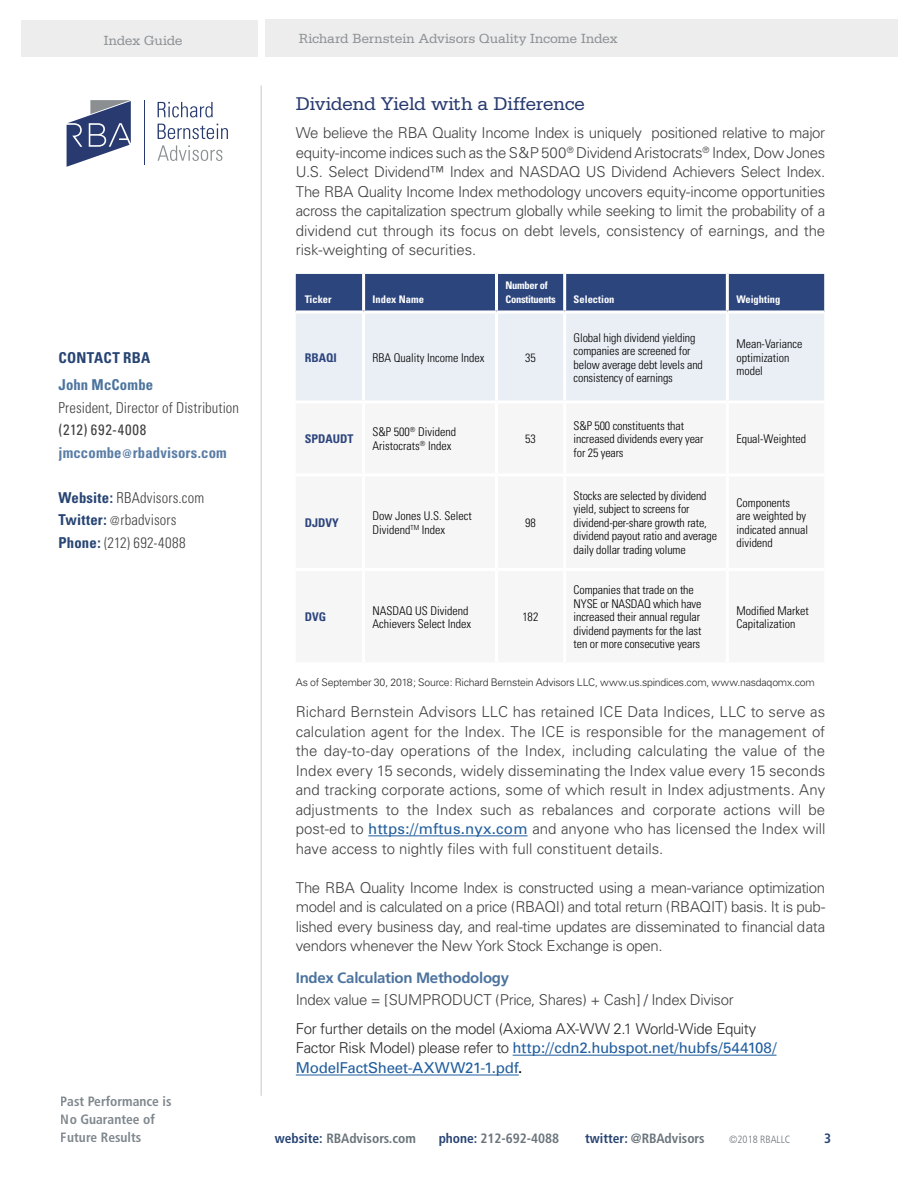
<style>
.page{position:relative;width:918px;height:1188px;background:#fff}
.page>*{position:absolute;margin:0;border:0;box-sizing:border-box;transform-origin:0 0}
.t1{font:19.5px "Serifa";letter-spacing:-.02em;color:#283a6f}
.t2{font:300 15px/19.5px "Univers";letter-spacing:-.01em;color:#414042;text-align:justify}
.t3{font:300 15px/19.5px "Univers";letter-spacing:-.025em;color:#292829}
.t4{font:300 condensed 15px/22.5px "Univers";letter-spacing:.01em;color:#414042}
.t5{font:700 condensed 15px/22.5px "Univers";letter-spacing:.01em;color:#5a7da6}
.t6{font:700 15px "Frutiger";letter-spacing:-.02em;color:#4c739e}
.t7{font:700 condensed 15px "Univers";letter-spacing:.015em;color:#4c739e}
.t8{font:700 condensed 15px "Univers";letter-spacing:.015em;color:#274473}
.t9{font:13.95px "Serifa";letter-spacing:-.015em;color:#8e9294}
.t10{font:700 condensed 13.5px/18px "Frutiger";color:#6a747b}
.t11{font:700 condensed 13.5px "Frutiger";color:#274473}
.t12{font:300 condensed 12px/13.5px "Univers";letter-spacing:-.01em;color:#000}
.t13{font:700 condensed 12px "Univers";color:#2d457d}
.t14{font:300 10.5px "Univers";letter-spacing:-.02em;color:#292829}
.t15{font:700 condensed 10.5px "Univers";color:#fff}
.t16{font:700 condensed 10.5px/13.5px "Univers";letter-spacing:-.025em;color:#fff}
.t17{font:300 condensed 10.5px "Frutiger";color:#6a747b}
.s1{font-weight:400;color:#414042}
.s2{font-size:12px}
.s3{font-weight:700;color:#274473}
.s4{font-weight:400;color:#215e9e}
.s5{font-weight:400;color:#000}
.s6{color:#274473}
</style>
<div class="page">
<div style="left:266px;top:20px;width:632px;height:37px;background:#ededee"></div>
<div style="left:22px;top:20px;width:236px;height:37px;background:#ededee"></div>
<svg style="left:67px;top:100px;width:64px;height:67px"></svg>
<svg style="left:158px;top:145px;width:64px;height:16px"></svg>
<hr style="left:144px;top:100px;width:1px;height:65px;background:#283a6f">
<svg style="left:158px;top:102px;width:55px;height:15px"></svg>
<svg style="left:158px;top:124px;width:70px;height:15px"></svg>
<hr style="left:261px;top:86px;width:1px;height:1010px;background:#c7c8ca">
<hr style="left:296px;top:1075px;width:223px;height:1px;background:#215e9e">
<hr style="left:513px;top:1055px;width:264px;height:1px;background:#215e9e">
<hr style="left:368px;top:835px;width:160px;height:1px;background:#215e9e">
<div style="left:296px;top:274px;width:528px;height:36px;background:#2d457d"></div>
<div style="left:296px;top:314px;width:528px;height:86px;background:#eaeff6"></div>
<hr style="left:362px;top:274px;width:3px;height:36px;background:#fff">
<hr style="left:495px;top:274px;width:3px;height:36px;background:#fff">
<hr style="left:563px;top:274px;width:3px;height:36px;background:#fff">
<hr style="left:726px;top:274px;width:3px;height:36px;background:#fff">
<svg style="left:296px;top:310px;width:68px;height:4px"></svg>
<svg style="left:364px;top:310px;width:132px;height:4px"></svg>
<hr style="left:362px;top:314px;width:3px;height:86px;background:#fff">
<svg style="left:496px;top:310px;width:69px;height:4px"></svg>
<hr style="left:495px;top:314px;width:3px;height:86px;background:#fff">
<svg style="left:565px;top:310px;width:162px;height:4px"></svg>
<hr style="left:563px;top:314px;width:3px;height:86px;background:#fff">
<svg style="left:727px;top:310px;width:97px;height:4px"></svg>
<hr style="left:726px;top:314px;width:3px;height:86px;background:#fff">
<p class="t9" style="left:104px;top:32px;width:80px">Index Guide</p>
<p class="t9" style="left:299px;top:31px;width:320px">Richard Bernstein Advisors Quality Income Index</p>
<h1 class="t1" style="left:296px;top:93px;width:291px">Dividend Yield with a Difference</h1>
<p class="t2" style="left:296px;top:123px;width:531px">We believe the RBA Quality Income Index is uniquely positioned relative to major equity-income indices such as the S&amp;P 500<sup>®</sup> Dividend Aristocrats<sup>®</sup> Index, Dow Jones U.S. Select Dividend™ Index and NASDAQ US Dividend Achievers Select Index.<br>The RBA Quality Income Index methodology uncovers equity-income opportunities across the capitalization spectrum globally while seeking to limit the probability of a dividend cut through its focus on debt levels, consistency of earnings, and the risk-weighting of securities.</p>
<p class="t8" style="left:58px;top:349px;width:93px">CONTACT RBA</p>
<p class="t7" style="left:58px;top:376px;width:96px">John McCombe</p>
<p class="t4" style="left:58px;top:396px;width:182px">President, Director of Distribution</p>
<p class="t5" style="left:58px;top:419px;width:170px"><span class="s1">(212) 692-4008 </span>jmccombe<span class="s2">@</span>rbadvisors.com</p>
<p class="t4" style="left:59px;top:486px;width:147px"><span class="s3">Website:</span> RBAdvisors.com<br><span class="s3">Twitter:</span> <span class="s2">@</span>rbadvisors<br><span class="s3">Phone:</span> (212) 692-4088</p>
<p class="t10" style="left:61px;top:1092px;width:112px">Past Performance is<br>No Guarantee of<br>Future Results</p>
<p class="t15" style="left:305px;top:293px;width:28px">Ticker</p>
<p class="t15" style="left:373px;top:293px;width:53px">Index Name</p>
<p class="t16" style="left:505px;top:279px;width:52px">Number of<br>Constituents</p>
<p class="t13" style="left:305px;top:350px;width:34px">RBAQI</p>
<p class="t12" style="left:373px;top:351px;width:113px">RBA Quality Income Index</p>
<p class="t12" style="left:525px;top:351px;width:12px">35</p>
<p class="t13" style="left:305px;top:432px;width:50px">SPDAUDT</p>
<p class="t12" style="left:373px;top:425px;width:85px">S&amp;P 500<sup>®</sup> Dividend<br>Aristocrats<sup>®</sup> Index</p>
<p class="t12" style="left:525px;top:432px;width:12px">53</p>
<p class="t13" style="left:305px;top:515px;width:36px">DJDVY</p>
<p class="t12" style="left:373px;top:509px;width:101px">Dow Jones U.S. Select<br>Dividend<sup>TM</sup> Index</p>
<p class="t12" style="left:525px;top:516px;width:12px">98</p>
<p class="t13" style="left:305px;top:610px;width:23px">DVG</p>
<p class="t12" style="left:373px;top:604px;width:100px">NASDAQ US Dividend<br>Achievers Select Index</p>
<p class="t12" style="left:523px;top:610px;width:18px">182</p>
<p class="t15" style="left:574px;top:293px;width:42px">Selection</p>
<p class="t15" style="left:736px;top:293px;width:46px">Weighting</p>
<p class="t12" style="left:574px;top:331px;width:131px">Global high dividend yielding companies are screened for below average debt levels and consistency of earnings</p>
<p class="t12" style="left:736px;top:337px;width:68px">Mean-Variance optimization model</p>
<p class="t12" style="left:574px;top:419px;width:131px">S&amp;P 500 constituents that increased dividends every year for 25 years</p>
<p class="t12" style="left:736px;top:432px;width:71px">Equal-Weighted</p>
<p class="t12" style="left:574px;top:489px;width:145px">Stocks are selected by dividend yield, subject to screens for dividend-per-share growth rate, dividend payout ratio and average daily dollar trading volume</p>
<p class="t12" style="left:736px;top:496px;width:73px">Components<br>are weighted by indicated annual dividend</p>
<p class="t12" style="left:574px;top:583px;width:129px">Companies that trade on the<br>NYSE or NASDAQ which have increased their annual regular dividend payments for the last ten or more consecutive years</p>
<p class="t12" style="left:736px;top:604px;width:74px">Modified Market<br>Capitalization</p>
<p class="t14" style="left:296px;top:676px;width:521px">As of September 30, 2018; Source: Richard Bernstein Advisors LLC, www.us.spindices.com, www.nasdaqomx.com</p>
<p class="t2" style="left:296px;top:702px;width:531px">Richard Bernstein Advisors LLC has retained ICE Data Indices, LLC to serve as calculation agent for the Index. The ICE is responsible for the management of the day-to-day operations of the Index, including calculating the value of the Index every 15 seconds, widely disseminating the Index value every 15 seconds and tracking corporate actions, some of which result in Index adjustments. Any adjustments to the Index such as rebalances and corporate actions will be post-ed to <span class="s4">https://mftus.nyx.com</span> and anyone who has licensed the Index will have access to nightly files with full constituent details.</p>
<p class="t2" style="left:296px;top:878px;width:531px">The RBA Quality Income Index is constructed using a mean-variance optimization model and is calculated on a price (RBAQI) and total return (RBAQIT) basis. It is pub&shy;lished every business day, and real-time updates are disseminated to financial data vendors whenever the New York Stock Exchange is open.</p>
<p class="t6" style="left:296px;top:969px;width:215px">Index Calculation Methodology</p>
<p class="t2" style="left:296px;top:990px;width:439px">Index value = [SUMPRODUCT (Price, Shares) + Cash] / Index Divisor</p>
<p class="t3" style="left:296px;top:1019px;width:482px">For further details on the model (Axioma AX-WW 2.1 World-Wide Equity<br>Factor Risk Model) please refer to <span class="s4">http://cdn2.hubspot.net/hubfs/544108/<br>ModelFactSheet-AXWW21-1.pdf</span><span class="s5">.</span></p>
<p class="t10" style="left:275px;top:1129px;width:143px"><span class="s6">website:</span> RBAdvisors.com</p>
<p class="t10" style="left:439px;top:1129px;width:122px"><span class="s6">phone:</span> 212-692-4088</p>
<p class="t10" style="left:585px;top:1129px;width:121px"><span class="s6">twitter:</span> @RBAdvisors</p>
<p class="t17" style="left:729px;top:1133px;width:63px">©2018 RBALLC</p>
<p class="t11" style="left:824px;top:1131px;width:9px">3</p>
</div>
